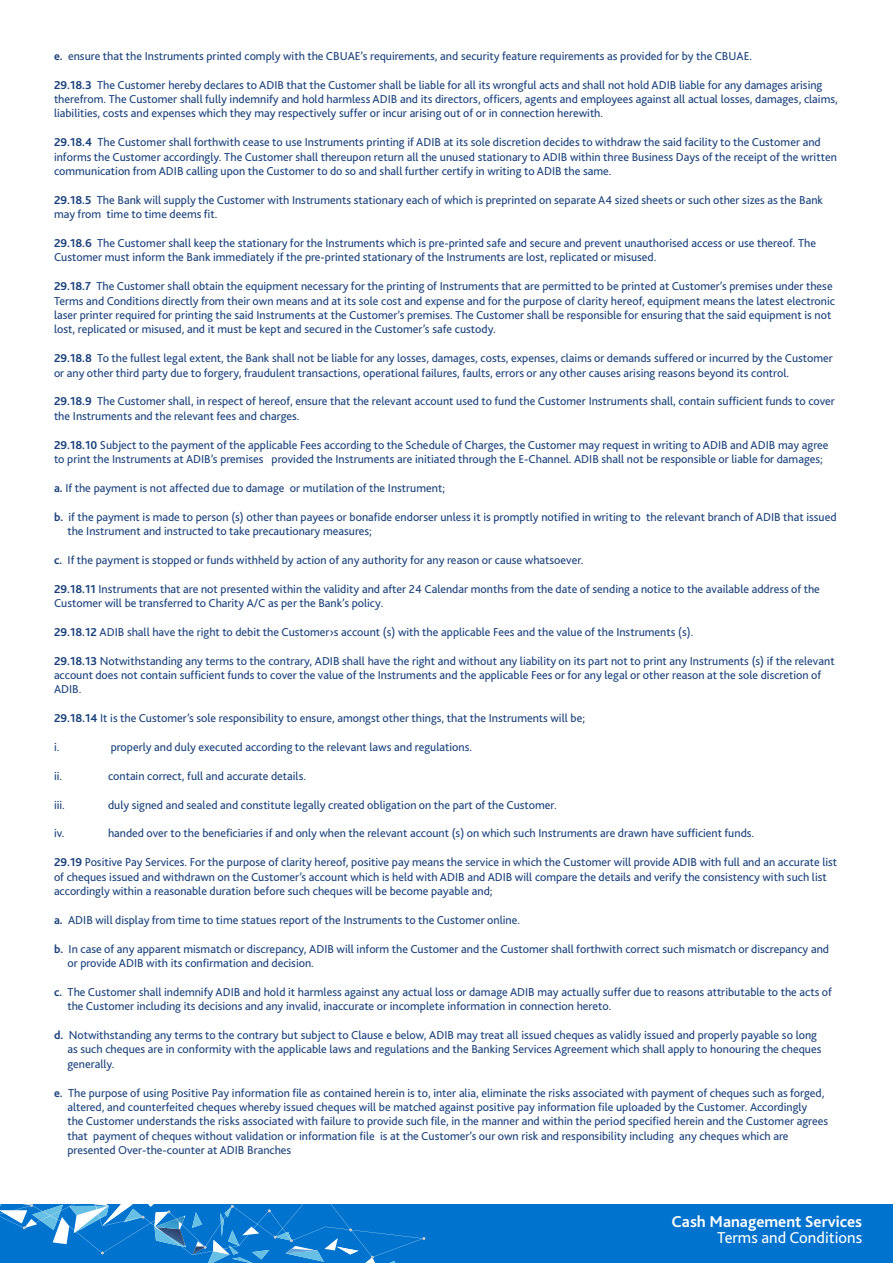
<style>
.page{position:relative;width:893px;height:1263px;background:#fff}
.page>*{position:absolute;margin:0;border:0;box-sizing:border-box;transform-origin:0 0}
.t1{font:700 16.5px "Bliss 2";color:#fff}
.t2{font:16.5px "Bliss 2";color:#fff}
.t3{font:12px/14.4px "Bliss 2";color:#19407a}
.s1{font-weight:700}
</style>
<div class="page">
<div style="left:0;top:1204px;width:893px;height:59px;background:#0073ce"></div>
<svg style="left:0;top:1204px;width:425px;height:59px"></svg>
<p class="t3" style="left:54px;top:48px;width:700px"><span class="s1">.e</span> ensure that the Instruments printed comply with the CBUAE s’ requirements, and security feature requirements as provided for by the CBUAE.</p>
<p class="t3" style="left:54px;top:77px;width:785px"><span class="s1">29.18.3</span> The Customer hereby declares to ADIB that the Customer shall be liable for all its wrongful acts and shall not hold ADIB liable for any damages arising therefrom. The Customer shall fully indemnify and hold harmless ADIB and its directors, officers, agents and employees against all actual losses, damages, claims, liabilities, costs and expenses which they may respectively suffer or incur arising out of or in connection herewith.</p>
<p class="t3" style="left:54px;top:135px;width:784px"><span class="s1">29.18.4</span> The Customer shall forthwith cease to use Instruments printing if ADIB at its sole discretion decides to withdraw the said facility to the Customer and informs the Customer accordingly. The Customer shall thereupon return all the unused stationary to ADIB within three Business Days of the receipt of the written communication from ADIB calling upon the Customer to do so and shall further certify in writing to ADIB the same.</p>
<p class="t3" style="left:54px;top:192px;width:771px"><span class="s1">29.18.5</span> The Bank will supply the Customer with Instruments stationary each of which is preprinted on separate 4A sized sheets or such other sizes as the Bank may from time to time deems fit.</p>
<p class="t3" style="left:54px;top:235px;width:763px"><span class="s1">29.18.6</span> The Customer shall keep the stationary for the Instruments which is pre-printed safe and secure and prevent unauthorised access or use thereof. The<br>Customer must inform the Bank immediately if the pre-printed stationary of the Instruments are lost, replicated or misused.</p>
<p class="t3" style="left:54px;top:279px;width:782px"><span class="s1">29.18.7</span> The Customer shall obtain the equipment necessary for the printing of Instruments that are permitted to be printed at Customer s’ premises under these Terms and Conditions directly from their own means and at its sole cost and expense and for the purpose of clarity hereof, equipment means the latest electronic laser printer required for printing the said Instruments at the Customer s’ premises. The Customer shall be responsible for ensuring that the said equipment is not lost, replicated or misused, and it must be kept and secured in the Customer s’ safe custody.</p>
<p class="t3" style="left:54px;top:351px;width:780px"><span class="s1">29.18.8</span> To the fullest legal extent, the Bank shall not be liable for any losses, damages, costs, expenses, claims or demands suffered or incurred by the Customer or any other third party due to forgery, fraudulent transactions, operational failures, faults, errors or any other causes arising reasons beyond its control.</p>
<p class="t3" style="left:54px;top:394px;width:782px"><span class="s1">29.18.9</span> The Customer shall in, respect of hereof, ensure that the relevant account used to fund the Customer Instruments shall, contain sufficient funds to cover the Instruments and the relevant fees and charges.</p>
<p class="t3" style="left:272px;top:437px;width:558px;text-indent:-218px"><span class="s1">29.18.10</span> Subject to the payment of the applicable Fees according to the Schedule of Charges, the Customer may request in writing to ADIB and ADIB may agree provided the Instruments are initiated through the -E Channel. ADIB shall not be responsible or liable for damages;</p>
<p class="t3" style="left:54px;top:451px;width:211px">to print the Instruments at ADIB s’ premises</p>
<p class="t3" style="left:54px;top:480px;width:393px">I f<span class="s1">.a</span> the payment is not affected due to damage or mutilation of the Instrument;</p>
<p class="t3" style="left:54px;top:509px;width:784px"><span class="s1">.b</span> if the payment is made to person s( ) other than payees or bonafide endorser unless isit promptly notified in writing to the relevant branch of ADIB that issued</p>
<p class="t3" style="left:67px;top:523px;width:306px">the Instrument and instructed to take precautionary measures;</p>
<p class="t3" style="left:54px;top:552px;width:531px"><span class="s1">.c</span> If the payment is stopped or funds withheld by action of any authority for any reason or cause whatsoever.</p>
<p class="t3" style="left:54px;top:581px;width:767px"><span class="s1">29.18.11</span> Instruments that are not presented within the validity and after 24 Calendar months from the date of sending a notice to the available address of the<br>Customer will be transferred to Charity C/A as per the Bank s’ policy.</p>
<p class="t3" style="left:54px;top:624px;width:641px"><span class="s1">29.18.12</span> ADIB shall have the right to debit the Customer s› account s( ) with the applicable Fees and the value of the Instruments .(s(</p>
<p class="t3" style="left:54px;top:653px;width:782px"><span class="s1">29.18.13</span> Notwithstanding any terms to the contrary, ADIB shall have the right and without any liability on its part not to print any Instruments s( ) if the relevant account does not contain sufficient funds to cover the value of the Instruments and the applicable Fees or for any legal or other reason at the sole discretion of<br>ADIB.</p>
<p class="t3" style="left:54px;top:711px;width:532px"><span class="s1">29.18.14</span> It is the Customer s’ sole responsibility to ensure, amongst other things, that the Instruments will be;</p>
<p class="t3" style="left:111px;top:739px;width:363px">properly and duly executed according to the relevant laws and regulations.</p>
<p class="t3" style="left:54px;top:739px;width:7px">.i</p>
<p class="t3" style="left:54px;top:768px;width:10px">.i i</p>
<p class="t3" style="left:54px;top:797px;width:12px">iii.</p>
<p class="t3" style="left:108px;top:768px;width:200px">contain correct, full and accurate details.</p>
<p class="t3" style="left:108px;top:797px;width:450px">duly signed and sealed and constitute legally created obligation on the part of the Customer.</p>
<p class="t3" style="left:108px;top:826px;width:648px">handed over to the beneficiaries if and only when the relevant account s( ) on which such Instruments are drawn have sufficient funds.</p>
<p class="t3" style="left:54px;top:826px;width:12px">iv.</p>
<p class="t3" style="left:54px;top:855px;width:785px"><span class="s1">29.19</span> Positive Pay Services. For the purpose of clarity hereof, positive pay means the service in which the Customer will provide ADIB with full and an accurate list of cheques issued and withdrawn on the Customer s’ account which is held with ADIB and ADIB will compare the details and verify the consistency with such list accordingly within a reasonable duration before such cheques will be become payable and;</p>
<p class="t3" style="left:54px;top:912px;width:468px"><span class="s1">.a</span> ADIB will display from time to time statues report of the Instruments to the Customer online.</p>
<p class="t3" style="left:54px;top:941px;width:777px"><span class="s1">.b</span> In case of any apparent mismatch or discrepancy, ADIB will inform the Customer and the Customer shall forthwith correct such mismatch or discrepancy and</p>
<p class="t3" style="left:67px;top:955px;width:248px">or provide ADIB with its confirmation and decision.</p>
<p class="t3" style="left:54px;top:984px;width:779px"><span class="s1">.c</span> The Customer shall indemnify ADIB and hold it harmless against any actual loss or damage ADIB may actually suffer due to reasons attributable to the acts of</p>
<p class="t3" style="left:67px;top:999px;width:546px">the Customer including its decisions and any invalid, inaccurate or incomplete information in connection hereto.</p>
<p class="t3" style="left:54px;top:1027px;width:764px"><span class="s1">.d</span> Notwithstanding any terms to the contrary but subject to Clause e below, ADIB may treat all issued cheques as validly issued and properly payable so long</p>
<p class="t3" style="left:67px;top:1042px;width:756px">as such cheques are in conformity with the applicable laws and regulations and the Banking Services Agreement which shall apply to honouring the cheques</p>
<p class="t3" style="left:67px;top:1056px;width:49px">generally.</p>
<p class="t3" style="left:54px;top:1085px;width:772px"><span class="s1">.e</span> The purpose of using Positive Pay information file as contained herein is to, inter alia, eliminate the risks associated with payment of cheques such as forged,</p>
<p class="t3" style="left:67px;top:1099px;width:741px">altered, and counterfeited cheques whereby issued cheques will be matched against positive pay information file uploaded by the Customer. Accordingly</p>
<p class="t3" style="left:67px;top:1114px;width:762px">the Customer understands the risks associated with failure to provide such file in, the manner and within the period specified herein and the Customer agrees</p>
<p class="t3" style="left:67px;top:1128px;width:723px">that payment of cheques without validation or information file is at the Customer s’ our own risk and responsibility including any cheques which are</p>
<p class="t3" style="left:67px;top:1143px;width:225px">presented Over-the-counter at ADIB Branches</p>
<h1 class="t1" style="left:671px;top:1211px;width:192px">Cash Management Services</h1>
<h1 class="t2" style="left:717px;top:1228px;width:147px">Terms and Conditions</h1>
</div>
